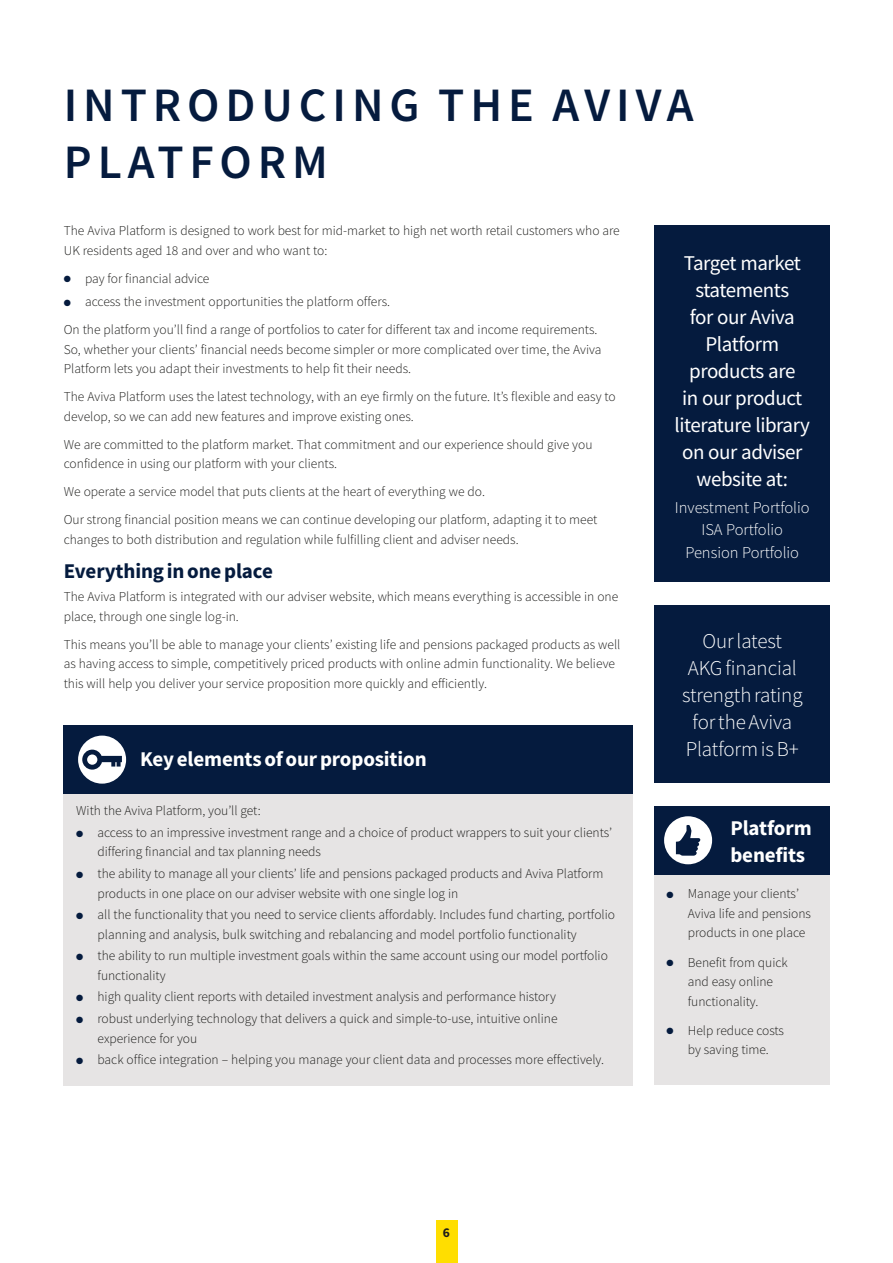
<style>
.page{position:relative;width:893px;height:1263px;background:#fff}
.page>*{position:absolute;margin:0;border:0;box-sizing:border-box;transform-origin:0 0}
.t1{font:600 48px/57px "Source Sans Pro";letter-spacing:.125em;color:#051b3e}
.t2{font:21px/27px "Source Sans Pro";letter-spacing:-.02em;color:#fff;text-align:center}
.t3{font:300 21px/27px "Source Sans Pro";letter-spacing:-.005em;color:#fff;text-align:center}
.t4{font:700 21px/27px "Source Sans Pro";letter-spacing:-.005em;color:#fff}
.t5{font:700 21px "Source Sans Pro";letter-spacing:-.005em;color:#051b3e}
.t6{font:300 16.5px/22.5px "Source Sans Pro";letter-spacing:-.005em;color:#fff;text-align:center}
.t7{font:300 13.5px/19.5px "Source Sans Pro";color:#1d1d1b}
.t8{font:700 13.5px "Source Sans Pro";color:#1d1d1b}
.s1{color:#051b3e}
</style>
<div class="page">
<div style="left:436px;top:1220px;width:21px;height:43px;background:#ffde00"></div>
<div style="left:654px;top:605px;width:175px;height:177px;background:#051b3e"></div>
<div style="left:654px;top:807px;width:175px;height:278px;background:#e6e4e4"></div>
<div style="left:654px;top:807px;width:175px;height:68px;background:#051b3e"></div>
<div style="left:654px;top:225px;width:175px;height:356px;background:#051b3e"></div>
<div style="left:64px;top:725px;width:568px;height:360px;background:#e6e4e4"></div>
<div style="left:64px;top:725px;width:568px;height:68px;background:#051b3e"></div>
<svg style="left:664px;top:816px;width:48px;height:48px"></svg>
<svg style="left:78px;top:736px;width:48px;height:48px"></svg>
<h1 class="t1" style="left:64px;top:76px;width:631px">INTRODUCING THE AVIVA<br>PLATFORM</h1>
<p class="t7" style="left:64px;top:221px;width:557px">The Aviva Platform is designed to work best for mid-market to high net worth retail customers who are<br>UK residents aged 18 and over and who want to:</p>
<p class="t7" style="left:64px;top:268px;width:147px"><span class="s1">●</span> pay for financial advice</p>
<p class="t7" style="left:64px;top:288px;width:535px;line-height:28px"><span class="s1">●</span> access the investment opportunities the platform offers.<br>On the platform you’ll find a range of portfolios to cater for different tax and income requirements.</p>
<p class="t7" style="left:64px;top:340px;width:539px">So, whether your clients’ financial needs become simpler or more complicated over time, the Aviva<br>Platform lets you adapt their investments to help fit their needs.</p>
<p class="t7" style="left:64px;top:387px;width:554px">The Aviva Platform uses the latest technology, with an eye firmly on the future. It’s flexible and easy to develop, so we can add new features and improve existing ones.</p>
<p class="t7" style="left:64px;top:435px;width:530px">We are committed to the platform market. That commitment and our experience should give you confidence in using our platform with your clients.</p>
<p class="t7" style="left:64px;top:478px;width:535px;line-height:28px">We operate a service model that puts clients at the heart of everything we do.<br>Our strong financial position means we can continue developing our platform, adapting it to meet</p>
<p class="t7" style="left:64px;top:530px;width:456px">changes to both distribution and regulation while fulfilling client and adviser needs.</p>
<h2 class="t5" style="left:64px;top:556px;width:211px">Everything in one place</h2>
<p class="t7" style="left:64px;top:587px;width:556px">The Aviva Platform is integrated with our adviser website, which means everything is accessible in one place, through one single log-in.</p>
<p class="t7" style="left:64px;top:635px;width:558px">This means you’ll be able to manage your clients’ existing life and pensions packaged products as well as having access to simple, competitively priced products with online admin functionality. We believe this will help you deliver your service proposition more quickly and efficiently.</p>
<h2 class="t3" style="left:682px;top:627px;width:122px">Our latest<br>AKG financial strength rating for the Aviva<br>Platform is B+</h2>
<h2 class="t2" style="left:675px;top:249px;width:137px">Target market statements<br>for our Aviva<br>Platform products are<br>in our product literature library on our adviser website at:</h2>
<p class="t6" style="left:675px;top:496px;width:136px">Investment Portfolio<br>ISA Portfolio<br>Pension Portfolio</p>
<h2 class="t4" style="left:140px;top:745px;width:288px">Key elements of our proposition</h2>
<p class="t7" style="left:76px;top:801px;width:186px">With the Aviva Platform, you’ll get:</p>
<p class="t7" style="left:98px;top:823px;width:516px;text-indent:-21px"><span class="s1">●</span> access to an impressive investment range and a choice of product wrappers to suit your clients’ differing financial and tax planning needs</p>
<p class="t7" style="left:98px;top:864px;width:507px;text-indent:-21px"><span class="s1">●</span> the ability to manage all your clients’ life and pensions packaged products and Aviva Platform products in one place on our adviser website with one single log in</p>
<p class="t7" style="left:98px;top:905px;width:519px;text-indent:-21px"><span class="s1">●</span> all the functionality that you need to service clients affordably. Includes fund charting, portfolio planning and analysis, bulk switching and rebalancing and model portfolio functionality</p>
<p class="t7" style="left:98px;top:946px;width:512px;text-indent:-21px"><span class="s1">●</span> the ability to run multiple investment goals within the same account using our model portfolio functionality</p>
<p class="t7" style="left:76px;top:987px;width:481px"><span class="s1">●</span> high quality client reports with detailed investment analysis and performance history</p>
<p class="t7" style="left:98px;top:1009px;width:461px;text-indent:-21px"><span class="s1">●</span> robust underlying technology that delivers a quick and simple-to-use, intuitive online experience for you</p>
<p class="t7" style="left:76px;top:1050px;width:529px"><span class="s1">●</span> back office integration – helping you manage your client data and processes more effectively.</p>
<h2 class="t4" style="left:730px;top:814px;width:83px">Platform benefits</h2>
<p class="t7" style="left:688px;top:884px;width:125px;text-indent:-21px"><span class="s1">●</span> Manage your clients’<br>Aviva life and pensions products in one place</p>
<p class="t7" style="left:666px;top:952px;width:123px;text-align:center"><span class="s1">●</span> Benefit from quick and easy online functionality.</p>
<p class="t7" style="left:666px;top:1021px;width:119px;text-align:center"><span class="s1">●</span> Help reduce costs by saving time.</p>
<p class="t8" style="left:443px;top:1223px;width:9px">6</p>
</div>
